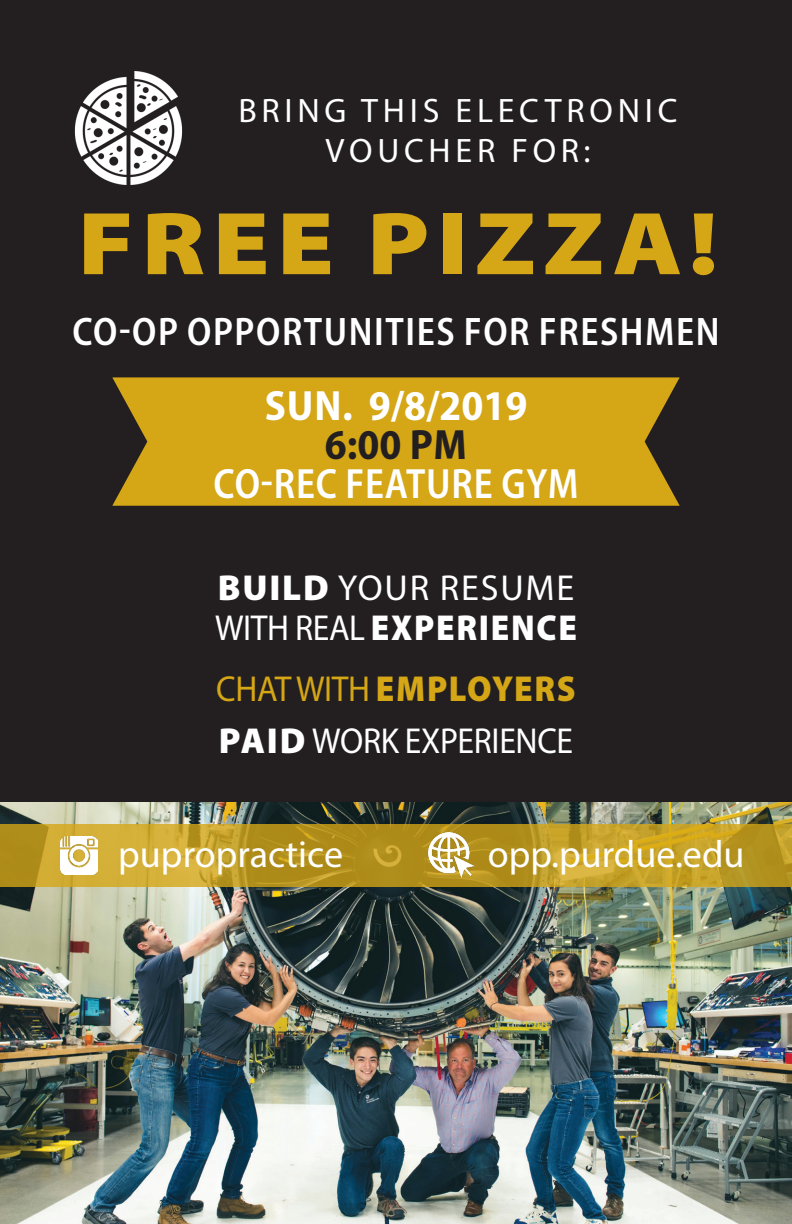
<style>
.page{position:relative;width:792px;height:1224px;background:#231f20}
.page>*{position:absolute;margin:0;border:0;box-sizing:border-box;transform-origin:0 0}
.t1{font:900 90px "Myriad Pro";letter-spacing:.07em;color:#d5a616;scale:1.15 1}
.t2{font:600 semi-condensed 42.6px "Myriad Pro";letter-spacing:.02em;color:#fff;scale:.95 1}
.t3{font:700 semi-condensed 42.6px "Myriad Pro";color:#fff}
.t4{font:700 semi-condensed 42.6px "Myriad Pro";color:#231f20}
.t5{font:600 semi-condensed 40px "Myriad Pro";letter-spacing:.04em;color:#fff;scale:.96 1}
.t6{font:38.2px "Myriad Pro";color:#fff}
.t7{font:900 36.2px "Myriad Pro";letter-spacing:.05em;color:#fff;scale:.93 1}
.t8{font:36.2px "Myriad Pro";letter-spacing:-.01em;color:#fff;scale:.93 1}
.t9{font:900 36.2px "Myriad Pro";letter-spacing:.05em;color:#d5a616;scale:.93 1}
.t10{font:36.2px "Myriad Pro";letter-spacing:.05em;color:#fff}
.t11{font:34px/40px "Myriad Pro";letter-spacing:.14em;color:#fff;text-align:center}
.s1{font-weight:900}
.s2{font-weight:400}
</style>
<div class="page">
<svg style="left:112px;top:377px;width:568px;height:129px;background:#c89c16"></svg>
<img style="left:74px;top:72px;width:109px;height:113px">
<img style="left:0;top:802px;width:792px;height:422px">
<svg style="left:0;top:824px;width:792px;height:62px;background:#bf9b26"></svg>
<img style="left:60px;top:836px;width:38px;height:38px">
<img style="left:429px;top:833px;width:46px;height:45px">
<p class="t11" style="left:238px;top:90px;width:441px">BRING THIS ELECTRONIC<br>VOUCHER FOR:</p>
<p class="t1" style="left:78px;top:184px;width:558px">FREE PIZZA!</p>
<p class="t5" style="left:72px;top:306px;width:676px">CO-OP OPPORTUNITIES FOR FRESHMEN</p>
<p class="t3" style="left:265px;top:378px;width:264px">SUN. 9/8/2019</p>
<p class="t4" style="left:325px;top:417px;width:143px">6:00 PM</p>
<p class="t2" style="left:214px;top:457px;width:386px">CO-REC FEATURE GYM</p>
<p class="t10" style="left:218px;top:566px;width:358px"><span class="s1">BUILD</span> YOUR RESUME</p>
<p class="t7" style="left:215px;top:604px;width:391px"><span class="s2">WITH REAL</span> EXPERIENCE</p>
<p class="t9" style="left:216px;top:665px;width:388px"><span class="s2">CHAT WITH</span> EMPLOYERS</p>
<p class="t8" style="left:219px;top:719px;width:382px"><span class="s1">PAID</span> WORK EXPERIENCE</p>
<p class="t6" style="left:118px;top:830px;width:226px">pupropractice</p>
<p class="t6" style="left:488px;top:830px;width:258px">opp.purdue.edu</p>
</div>
